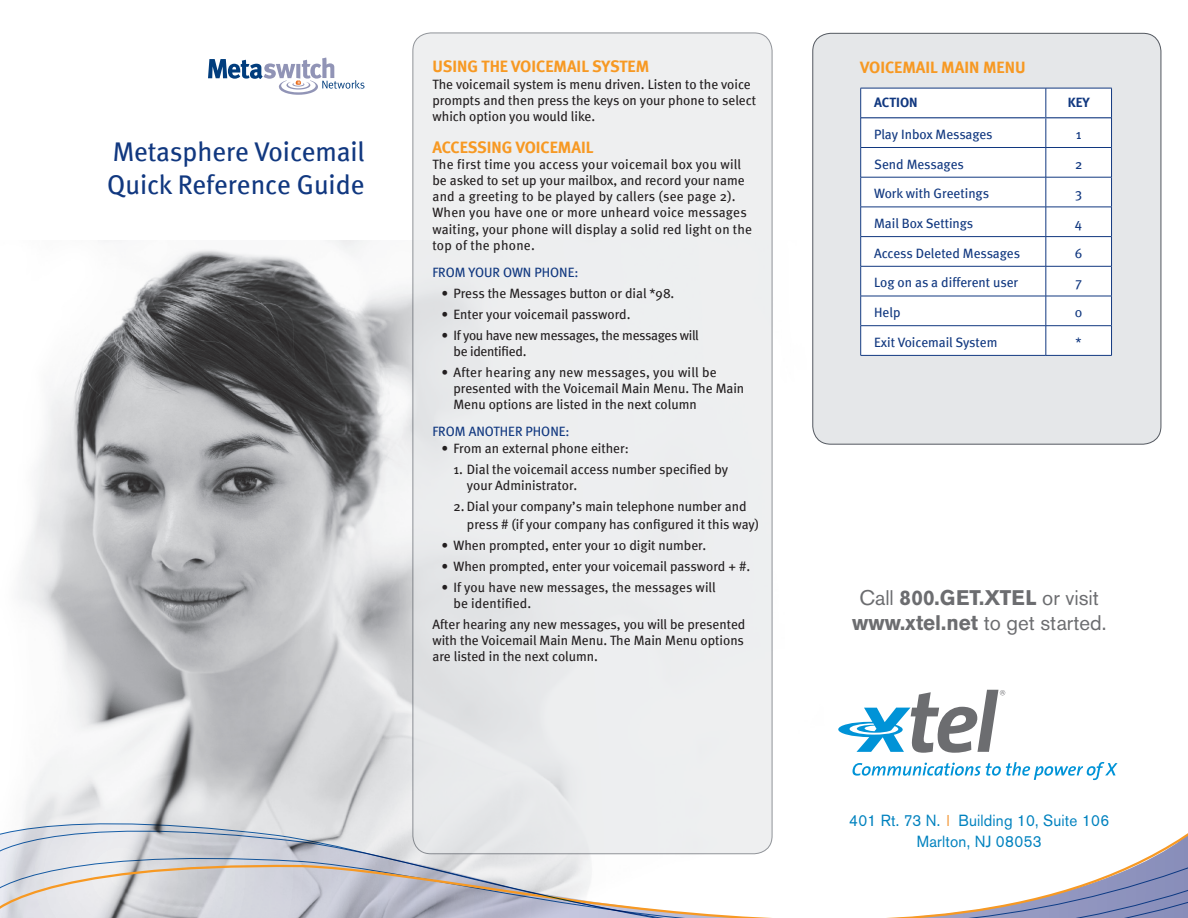
<style>
.page{position:relative;width:1188px;height:918px;background:#fff}
.page>*{position:absolute;margin:0;border:0;box-sizing:border-box;transform-origin:0 0}
.t1{font:27px/33px "Meta";color:#113880}
.t2{font:21px/25.2px "Akzidenz Grotesk BE";color:#6c6d70;text-align:center}
.t3{font:700 16.5px "Meta";color:#f79923}
.t4{font:16.05px "Akzidenz Grotesk BE";letter-spacing:.01em;color:#0082bf;scale:.95 1}
.t5{font:13.5px/16.2px "Meta";color:#231f20}
.t6{font:13.5px "Meta";color:#113880}
.t7{font:13.5px/16.2px "Meta";letter-spacing:-.025em;color:#231f20}
.t8{font:700 13.5px "Meta";color:#113880}
.s1{font-weight:700}
</style>
<div class="page">
<img style="left:20px;top:241px;width:931px;height:543px">
<svg style="left:208px;top:58px;width:156px;height:37px"></svg>
<svg style="left:25px;top:784px;width:748px;height:25px"></svg>
<svg style="left:0;top:809px;width:1188px;height:109px"></svg>
<div style="left:813px;top:33px;width:348px;height:411px;background:#e5e7e9;border-radius:18px"></div>
<div style="left:861px;top:88px;width:251px;height:268px;background:#fff"></div>
<hr style="left:861px;top:88px;width:185px;height:1px;background:#113880">
<hr style="left:860px;top:88px;width:1px;height:30px;background:#113880">
<hr style="left:1046px;top:88px;width:66px;height:1px;background:#113880">
<hr style="left:1111px;top:88px;width:1px;height:30px;background:#113880">
<hr style="left:861px;top:147px;width:185px;height:1px;background:#113880">
<svg style="left:860px;top:118px;width:1px;height:59px"></svg>
<hr style="left:1046px;top:147px;width:66px;height:1px;background:#113880">
<svg style="left:1046px;top:88px;width:1px;height:89px"></svg>
<svg style="left:1111px;top:118px;width:1px;height:59px"></svg>
<hr style="left:861px;top:177px;width:185px;height:1px;background:#113880">
<hr style="left:860px;top:177px;width:1px;height:30px;background:#113880">
<hr style="left:1046px;top:177px;width:66px;height:1px;background:#113880">
<hr style="left:1046px;top:177px;width:1px;height:30px;background:#113880">
<hr style="left:1111px;top:177px;width:1px;height:30px;background:#113880">
<hr style="left:861px;top:207px;width:185px;height:1px;background:#113880">
<hr style="left:1046px;top:207px;width:66px;height:1px;background:#113880">
<hr style="left:861px;top:236px;width:185px;height:1px;background:#113880">
<svg style="left:860px;top:207px;width:1px;height:59px"></svg>
<hr style="left:1046px;top:236px;width:66px;height:1px;background:#113880">
<svg style="left:1046px;top:207px;width:1px;height:59px"></svg>
<svg style="left:1111px;top:207px;width:1px;height:59px"></svg>
<hr style="left:1046px;top:266px;width:66px;height:1px;background:#113880">
<hr style="left:1111px;top:266px;width:1px;height:30px;background:#113880">
<hr style="left:860px;top:296px;width:1px;height:30px;background:#113880">
<hr style="left:1046px;top:296px;width:66px;height:1px;background:#113880">
<hr style="left:1046px;top:296px;width:1px;height:30px;background:#113880">
<hr style="left:1111px;top:296px;width:1px;height:30px;background:#113880">
<hr style="left:861px;top:325px;width:185px;height:1px;background:#113880">
<svg style="left:860px;top:326px;width:1px;height:29px"></svg>
<hr style="left:1046px;top:325px;width:66px;height:1px;background:#113880">
<svg style="left:1046px;top:326px;width:1px;height:29px"></svg>
<svg style="left:1111px;top:326px;width:1px;height:29px"></svg>
<hr style="left:861px;top:355px;width:185px;height:1px;background:#113880">
<hr style="left:1046px;top:355px;width:66px;height:1px;background:#113880">
<hr style="left:861px;top:266px;width:185px;height:1px;background:#113880">
<hr style="left:860px;top:266px;width:1px;height:30px;background:#113880">
<hr style="left:1046px;top:266px;width:1px;height:30px;background:#113880">
<hr style="left:861px;top:296px;width:185px;height:1px;background:#113880">
<hr style="left:861px;top:117px;width:185px;height:1px;background:#113880">
<hr style="left:1046px;top:117px;width:65px;height:1px;background:#113880">
<div style="left:413px;top:33px;width:359px;height:821px;background:#edeef0;border-radius:18px"></div>
<svg style="left:838px;top:690px;width:167px;height:63px"></svg>
<svg style="left:853px;top:762px;width:265px;height:18px"></svg>
<p class="t1" style="left:107px;top:135px;width:259px">Metasphere Voicemail<br>Quick Reference Guide</p>
<p class="t3" style="left:432px;top:57px;width:218px">USING THE VOICEMAIL SYSTEM</p>
<p class="t3" style="left:860px;top:57px;width:167px">VOICEMAIL MAIN MENU</p>
<p class="t5" style="left:432px;top:76px;width:325px">The voicemail system is menu driven. Listen to the voice prompts and then press the keys on your phone to select which option you would like.</p>
<p class="t3" style="left:432px;top:137px;width:162px">ACCESSING VOICEMAIL</p>
<p class="t5" style="left:432px;top:156px;width:321px">The first time you access your voicemail box you will be asked to set up your mailbox, and record your name and a greeting to be played by callers (see page 2).<br>When you have one or more unheard voice messages waiting, your phone will display a solid red light on the top of the phone.</p>
<p class="t6" style="left:432px;top:264px;width:148px">FROM YOUR OWN PHONE:</p>
<p class="t5" style="left:441px;top:285px;width:234px">• Press the Messages button or dial *98.</p>
<p class="t5" style="left:441px;top:306px;width:191px">• Enter your voicemail password.</p>
<p class="t7" style="left:453px;top:327px;width:247px;text-indent:-12px">• If you have new messages, the messages will be identified.</p>
<p class="t5" style="left:453px;top:364px;width:292px;text-indent:-12px">• After hearing any new messages, you will be presented with the Voicemail Main Menu. The Main<br>Menu options are listed in the next column</p>
<p class="t6" style="left:432px;top:424px;width:139px">FROM ANOTHER PHONE:</p>
<p class="t5" style="left:441px;top:440px;width:189px">• From an external phone either:</p>
<p class="t5" style="left:467px;top:461px;width:263px;text-indent:-14px">1. Dial the voicemail access number specified by your Administrator.</p>
<p class="t5" style="left:467px;top:497px;width:293px;line-height:18px;text-indent:-13px">2. Dial your company’s main telephone number and press # (if your company has configured it this way)</p>
<p class="t5" style="left:441px;top:537px;width:266px">• When prompted, enter your 10 digit number.</p>
<p class="t5" style="left:441px;top:558px;width:310px">• When prompted, enter your voicemail password + #.</p>
<p class="t5" style="left:453px;top:579px;width:264px;text-indent:-12px">• If you have new messages, the messages will be identified.</p>
<p class="t5" style="left:432px;top:616px;width:314px;text-align:justify">After hearing any new messages, you will be presented with the Voicemail Main Menu. The Main Menu options are listed in the next column.</p>
<p class="t8" style="left:874px;top:95px;width:45px">ACTION</p>
<p class="t8" style="left:1068px;top:95px;width:23px">KEY</p>
<p class="t6" style="left:874px;top:126px;width:120px">Play Inbox Messages</p>
<p class="t6" style="left:1076px;top:126px;width:7px">1</p>
<p class="t6" style="left:874px;top:156px;width:91px">Send Messages</p>
<p class="t6" style="left:1075px;top:156px;width:9px">2</p>
<p class="t6" style="left:874px;top:186px;width:116px">Work with Greetings</p>
<p class="t6" style="left:1075px;top:186px;width:8px">3</p>
<p class="t6" style="left:874px;top:215px;width:101px">Mail Box Settings</p>
<p class="t6" style="left:1075px;top:215px;width:9px">4</p>
<p class="t6" style="left:874px;top:245px;width:147px">Access Deleted Messages</p>
<p class="t6" style="left:1075px;top:245px;width:9px">6</p>
<p class="t6" style="left:874px;top:275px;width:146px">Log on as a different user</p>
<p class="t6" style="left:1075px;top:275px;width:8px">7</p>
<p class="t6" style="left:874px;top:305px;width:28px">Help</p>
<p class="t6" style="left:1075px;top:305px;width:9px">0</p>
<p class="t6" style="left:874px;top:334px;width:125px">Exit Voicemail System</p>
<p class="t6" style="left:1076px;top:334px;width:8px">*</p>
<p class="t2" style="left:852px;top:585px;width:256px">Call <span class="s1">800.GET.XTEL</span> or visit <span class="s1">www.xtel.net</span> to get started.</p>
<p class="t4" style="left:849px;top:811px;width:275px">401 Rt. 73 N. Building 10, Suite 106</p>
<p class="t4" style="left:917px;top:832px;width:133px">Marlton, NJ 08053</p>
</div>
